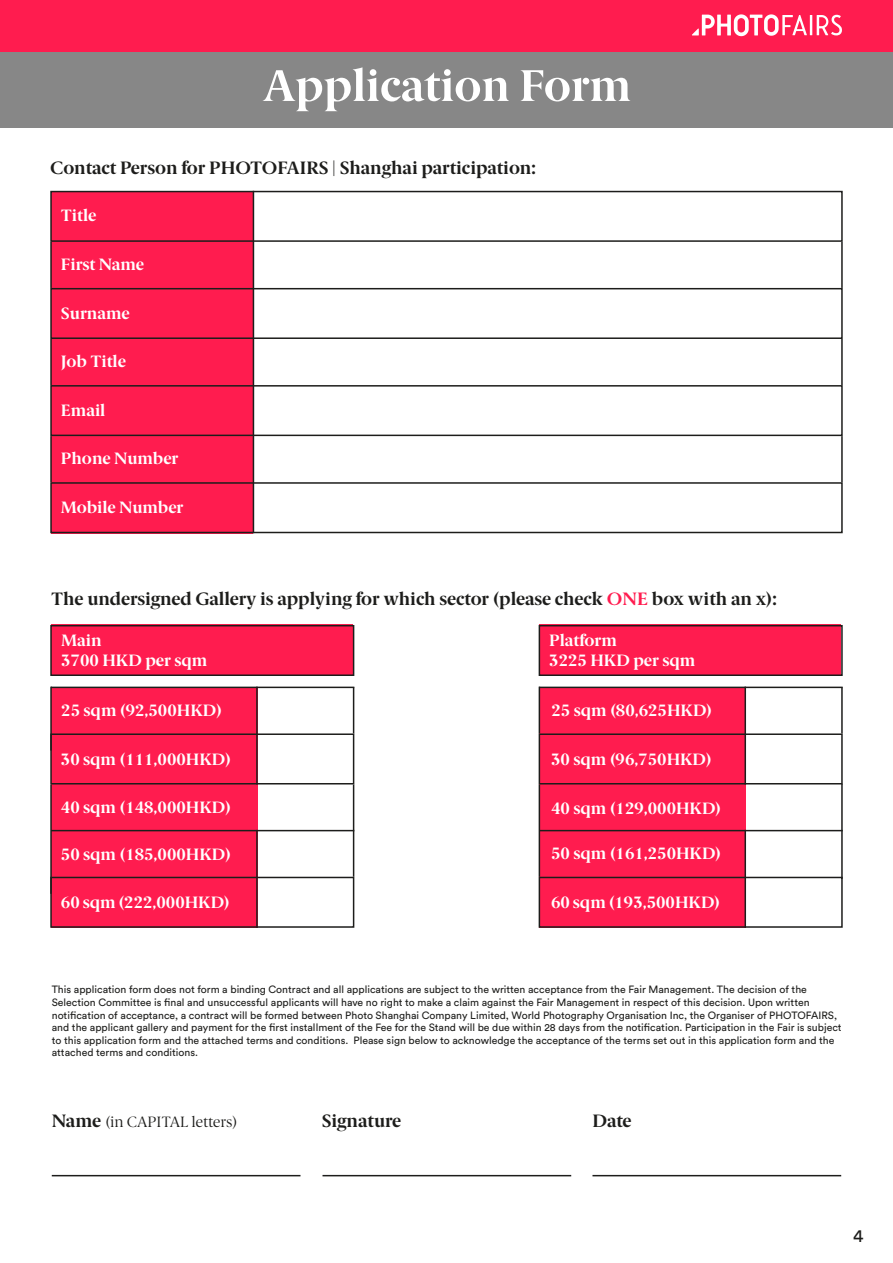
<style>
.page{position:relative;width:893px;height:1263px;background:#fff}
.page>*{position:absolute;margin:0;border:0;box-sizing:border-box;transform-origin:0 0}
.t1{font:700 18px "Berlingske Serif";color:#1d1d1b}
.t2{font:18px "Circular Pro";color:#1d1d1b}
.t3{font:700 16.5px/19.8px "Berlingske Serif";color:#fff}
.t4{font:15px "Berlingske Serif";color:#1d1d1b}
.t5{font:10.5px/12.6px "Circular Pro";color:#1d1d1b}
.s1{color:#ff1c4f}
.s2{font-weight:700;font-size:18px}
</style>
<div class="page">
<div style="left:51px;top:191px;width:202px;height:342px;background:#ff1c4f"></div>
<div style="left:539px;top:625px;width:302px;height:51px;background:#ff1c4f"></div>
<div style="left:51px;top:625px;width:302px;height:51px;background:#ff1c4f"></div>
<div style="left:51px;top:688px;width:207px;height:146px;background:#ff1c4f"></div>
<div style="left:539px;top:688px;width:207px;height:146px;background:#ff1c4f"></div>
<div style="left:51px;top:831px;width:207px;height:97px;background:#ff1c4f"></div>
<div style="left:539px;top:831px;width:207px;height:97px;background:#ff1c4f"></div>
<div style="left:0;top:51px;width:893px;height:77px;background:#878787"></div>
<div style="left:0;top:0;width:893px;height:51px;background:#ff1c4f"></div>
<svg style="left:263px;top:67px;width:367px;height:44px"></svg>
<hr style="left:810px;top:15px;width:2px;height:20px;background:#fff">
<svg style="left:817px;top:15px;width:25px;height:20px"></svg>
<svg style="left:692px;top:14px;width:115px;height:22px"></svg>
<div style="left:50px;top:191px;width:793px;height:51px;border:2px solid #1d1d1b"></div>
<div style="left:50px;top:385px;width:793px;height:51px;border:2px solid #1d1d1b"></div>
<div style="left:50px;top:288px;width:793px;height:51px;border:2px solid #1d1d1b"></div>
<div style="left:50px;top:482px;width:793px;height:51px;border:2px solid #1d1d1b"></div>
<div style="left:539px;top:625px;width:304px;height:51px;border:2px solid #1d1d1b"></div>
<div style="left:50px;top:625px;width:304px;height:51px;border:2px solid #1d1d1b"></div>
<div style="left:50px;top:733px;width:304px;height:51px;border:2px solid #1d1d1b"></div>
<div style="left:539px;top:733px;width:304px;height:51px;border:2px solid #1d1d1b"></div>
<div style="left:50px;top:877px;width:304px;height:51px;border:2px solid #1d1d1b"></div>
<div style="left:539px;top:877px;width:304px;height:51px;border:2px solid #1d1d1b"></div>
<hr style="left:50px;top:242px;width:2px;height:46px;background:#1d1d1b">
<hr style="left:50px;top:436px;width:2px;height:46px;background:#1d1d1b">
<hr style="left:50px;top:687px;width:2px;height:63px;background:#1d1d1b">
<hr style="left:50px;top:784px;width:2px;height:110px;background:#1d1d1b">
<hr style="left:841px;top:242px;width:2px;height:46px;background:#1d1d1b">
<hr style="left:50px;top:339px;width:2px;height:46px;background:#1d1d1b">
<hr style="left:841px;top:339px;width:2px;height:46px;background:#1d1d1b">
<hr style="left:353px;top:784px;width:1px;height:47px;background:#1d1d1b">
<hr style="left:841px;top:436px;width:2px;height:46px;background:#1d1d1b">
<hr style="left:353px;top:687px;width:1px;height:46px;background:#1d1d1b">
<hr style="left:841px;top:687px;width:2px;height:46px;background:#1d1d1b">
<hr style="left:841px;top:784px;width:2px;height:95px;background:#1d1d1b">
<hr style="left:539px;top:687px;width:1px;height:46px;background:#1d1d1b">
<hr style="left:539px;top:784px;width:1px;height:93px;background:#1d1d1b">
<hr style="left:353px;top:831px;width:1px;height:46px;background:#1d1d1b">
<hr style="left:256px;top:687px;width:2px;height:97px;background:#1d1d1b">
<hr style="left:744px;top:687px;width:2px;height:97px;background:#1d1d1b">
<hr style="left:256px;top:830px;width:2px;height:98px;background:#1d1d1b">
<hr style="left:744px;top:830px;width:2px;height:98px;background:#1d1d1b">
<hr style="left:253px;top:191px;width:1px;height:342px;background:#1d1d1b">
<hr style="left:51px;top:687px;width:303px;height:1px;background:#1d1d1b">
<hr style="left:539px;top:687px;width:304px;height:1px;background:#1d1d1b">
<hr style="left:51px;top:830px;width:303px;height:1px;background:#1d1d1b">
<hr style="left:539px;top:830px;width:304px;height:1px;background:#1d1d1b">
<hr style="left:52px;top:1175px;width:248px;height:1px;background:#1d1d1b">
<hr style="left:322px;top:1175px;width:249px;height:1px;background:#1d1d1b">
<hr style="left:592px;top:1175px;width:249px;height:1px;background:#1d1d1b">
<h1 class="t1" style="left:50px;top:153px;width:487px">Contact Person for PHOTOFAIRS | Shanghai participation:</h1>
<h2 class="t3" style="left:61px;top:205px;width:37px">Title</h2>
<h2 class="t3" style="left:61px;top:254px;width:85px">First Name</h2>
<h2 class="t3" style="left:61px;top:302px;width:70px">Surname</h2>
<h2 class="t3" style="left:61px;top:351px;width:66px">Job Title</h2>
<h2 class="t3" style="left:61px;top:400px;width:46px">Email</h2>
<h2 class="t3" style="left:61px;top:448px;width:119px">Phone Number</h2>
<h2 class="t3" style="left:61px;top:497px;width:124px">Mobile Number</h2>
<h1 class="t1" style="left:51px;top:584px;width:727px">The undersigned Gallery is applying for which sector (please check <span class="s1">ONE</span> box with an x):</h1>
<h2 class="t3" style="left:61px;top:630px;width:148px">Main<br>3700 HKD per sqm</h2>
<h2 class="t3" style="left:549px;top:630px;width:148px">Platform<br>3225 HKD per sqm</h2>
<h2 class="t3" style="left:61px;top:700px;width:162px">25 sqm (92,500HKD)</h2>
<h2 class="t3" style="left:552px;top:700px;width:162px">25 sqm (80,625HKD)</h2>
<h2 class="t3" style="left:61px;top:749px;width:172px">30 sqm (111,000HKD)</h2>
<h2 class="t3" style="left:551px;top:749px;width:162px">30 sqm (96,750HKD)</h2>
<h2 class="t3" style="left:61px;top:797px;width:172px">40 sqm (148,000HKD)</h2>
<h2 class="t3" style="left:551px;top:798px;width:172px">40 sqm (129,000HKD)</h2>
<h2 class="t3" style="left:61px;top:844px;width:172px">50 sqm (185,000HKD)</h2>
<h2 class="t3" style="left:551px;top:843px;width:172px">50 sqm (161,250HKD)</h2>
<h2 class="t3" style="left:61px;top:892px;width:171px">60 sqm (222,000HKD)</h2>
<h2 class="t3" style="left:551px;top:892px;width:171px">60 sqm (193,500HKD)</h2>
<p class="t5" style="left:52px;top:983px;width:791px">This application form does not form a binding Contract and all applications are subject to the written acceptance from the Fair Management. The decision of the Selection Committee is final and unsuccessful applicants will have no right to make a claim against the Fair Management in respect of this decision. Upon written notification of acceptance, a contract will be formed between Photo Shanghai Company Limited, World Photography Organisation Inc, the Organiser of PHOTOFAIRS, and the applicant gallery and payment for the first installment of the Fee for the Stand will be due within 28 days from the notification. Participation in the Fair is subject to this application form and the attached terms and conditions. Please sign below to acknowledge the acceptance of the terms set out in this application form and the attached terms and conditions.</p>
<h3 class="t4" style="left:52px;top:1112px;width:187px"><span class="s2">Name</span> (in CAPITAL letters)</h3>
<h1 class="t1" style="left:322px;top:1106px;width:81px">Signature</h1>
<h1 class="t1" style="left:592px;top:1106px;width:41px">Date</h1>
<h1 class="t2" style="left:853px;top:1224px;width:12px">4</h1>
</div>
